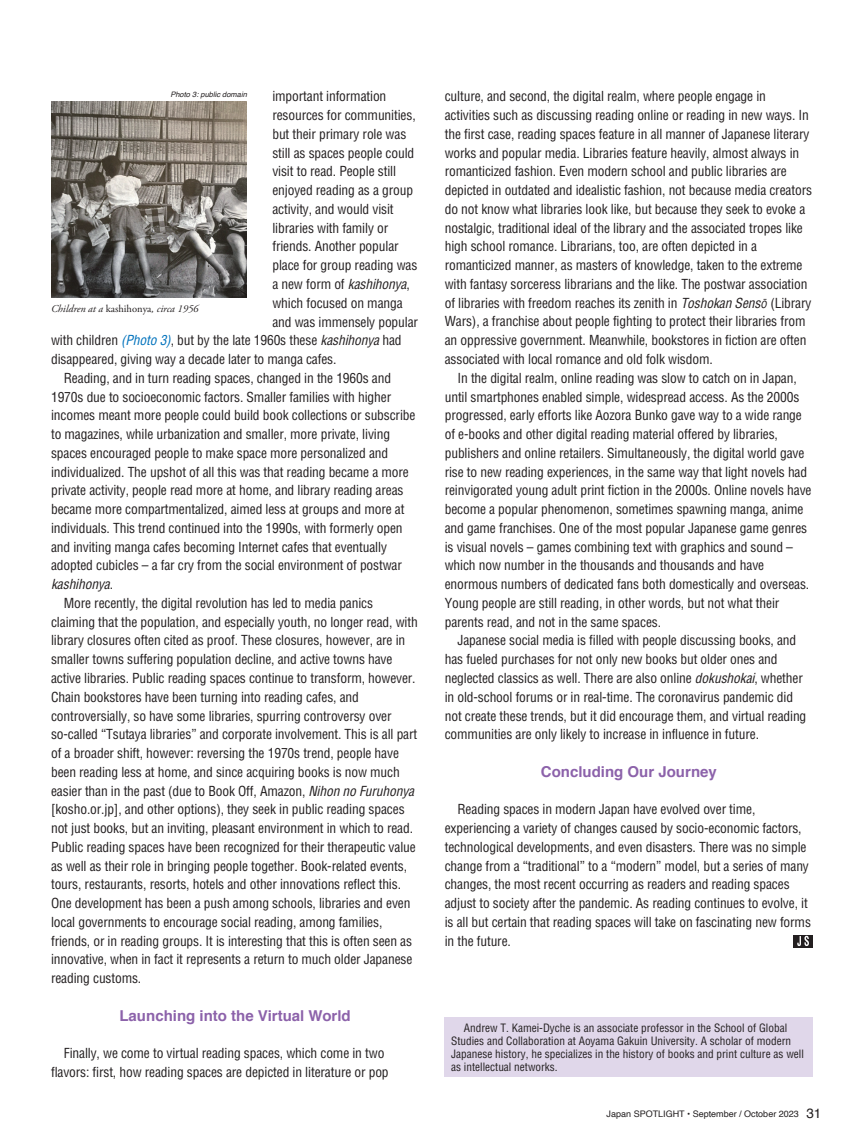
<style>
.page{position:relative;width:864px;height:1136px;background:#fff}
.page>*{position:absolute;margin:0;border:0;box-sizing:border-box;transform-origin:0 0}
.t1{font:700 15px "Helvetica";color:#8c62aa}
.t2{font:condensed 13.5px/18.8px "Helvetica";letter-spacing:-.01em;color:#231f20}
.t3{font:italic condensed 13.5px "Helvetica";letter-spacing:-.01em;color:#231f20}
.t4{font:condensed 11.25px/12.8px "Helvetica";color:#231f20}
.t5{font:italic 10.5px "Adobe Garamond Pro";color:#231f20}
.t6{font:9px "Helvetica";color:#231f20}
.t7{font:italic 7.5px "Helvetica";color:#231f20}
.s1{font-style:italic}
.s2{font-style:italic;color:#0072bc}
.s3{font-style:normal}
.s4{font-family:"Gothic BBB Pr 6 N";font-weight:500;font-style:italic;font-stretch:normal}
.s5{font-size:13.5px}
</style>
<div class="page">
<svg style="left:793px;top:935px;width:19px;height:12px"></svg>
<svg style="left:796px;top:935px;width:12px;height:10px"></svg>
<div style="left:444px;top:1017px;width:368px;height:59px;background:#e0d7ea"></div>
<img style="left:51px;top:101px;width:196px;height:196px">
<p class="t2" style="left:272px;top:87px;width:115px">important information</p>
<p class="t2" style="left:272px;top:106px;width:145px">resources for communities,</p>
<p class="t2" style="left:272px;top:124px;width:135px">but their primary role was</p>
<p class="t2" style="left:272px;top:143px;width:143px">still as spaces people could</p>
<p class="t2" style="left:272px;top:162px;width:125px">visit to read. People still</p>
<p class="t2" style="left:272px;top:181px;width:142px">enjoyed reading as a group</p>
<p class="t2" style="left:272px;top:199px;width:123px">activity, and would visit</p>
<p class="t2" style="left:272px;top:218px;width:117px">libraries with family or</p>
<p class="t2" style="left:272px;top:237px;width:128px">friends. Another popular</p>
<p class="t2" style="left:272px;top:256px;width:146px">place for group reading was</p>
<p class="t2" style="left:272px;top:274px;width:139px">a new form of <span class="s1">kashihonya</span>,</p>
<p class="t2" style="left:272px;top:293px;width:132px">which focused on manga</p>
<p class="t2" style="left:272px;top:312px;width:147px">and was immensely popular</p>
<p class="t2" style="left:51px;top:331px;width:352px">with children <span class="s2">(Photo 3)</span>, but by the late 1960s these <span class="s1">kashihonya</span> had</p>
<p class="t2" style="left:51px;top:349px;width:287px">disappeared, giving way a decade later to manga cafes.</p>
<p class="t2" style="left:64px;top:368px;width:329px">Reading, and in turn reading spaces, changed in the 1960s and</p>
<p class="t2" style="left:51px;top:387px;width:341px">1970s due to socioeconomic factors. Smaller families with higher</p>
<p class="t2" style="left:51px;top:406px;width:366px">incomes meant more people could build book collections or subscribe</p>
<p class="t2" style="left:51px;top:424px;width:340px">to magazines, while urbanization and smaller, more private, living</p>
<p class="t2" style="left:51px;top:443px;width:338px">spaces encouraged people to make space more personalized and</p>
<p class="t2" style="left:51px;top:462px;width:359px">individualized. The upshot of all this was that reading became a more</p>
<p class="t2" style="left:51px;top:481px;width:354px">private activity, people read more at home, and library reading areas</p>
<p class="t2" style="left:51px;top:499px;width:355px">became more compartmentalized, aimed less at groups and more at</p>
<p class="t2" style="left:51px;top:518px;width:353px">individuals. This trend continued into the 1990s, with formerly open</p>
<p class="t2" style="left:51px;top:537px;width:337px">and inviting manga cafes becoming Internet cafes that eventually</p>
<p class="t2" style="left:51px;top:556px;width:352px">adopted cubicles – a far cry from the social environment of postwar</p>
<p class="t3" style="left:51px;top:575px;width:63px">kashihonya<span class="s3">.</span></p>
<p class="t2" style="left:64px;top:593px;width:311px">More recently, the digital revolution has led to media panics</p>
<p class="t2" style="left:51px;top:612px;width:368px">claiming that the population, and especially youth, no longer read, with</p>
<p class="t2" style="left:51px;top:631px;width:355px">library closures often cited as proof. These closures, however, are in</p>
<p class="t2" style="left:51px;top:649px;width:343px">smaller towns suffering population decline, and active towns have</p>
<p class="t2" style="left:51px;top:668px;width:366px">active libraries. Public reading spaces continue to transform, however.</p>
<p class="t2" style="left:51px;top:687px;width:309px">Chain bookstores have been turning into reading cafes, and</p>
<p class="t2" style="left:51px;top:706px;width:342px">controversially, so have some libraries, spurring controversy over</p>
<p class="t2" style="left:51px;top:724px;width:367px">so-called “Tsutaya libraries” and corporate involvement. This is all part</p>
<p class="t2" style="left:51px;top:743px;width:349px">of a broader shift, however: reversing the 1970s trend, people have</p>
<p class="t2" style="left:51px;top:762px;width:350px">been reading less at home, and since acquiring books is now much</p>
<p class="t2" style="left:51px;top:781px;width:364px">easier than in the past (due to Book Off, Amazon, <span class="s1">Nihon no Furuhonya</span></p>
<p class="t2" style="left:51px;top:799px;width:355px">[kosho.or.jp], and other options), they seek in public reading spaces</p>
<p class="t2" style="left:51px;top:818px;width:363px">not just books, but an inviting, pleasant environment in which to read.</p>
<p class="t2" style="left:51px;top:837px;width:366px">Public reading spaces have been recognized for their therapeutic value</p>
<p class="t2" style="left:51px;top:856px;width:357px">as well as their role in bringing people together. Book-related events,</p>
<p class="t2" style="left:51px;top:874px;width:351px">tours, restaurants, resorts, hotels and other innovations reflect this.</p>
<p class="t2" style="left:51px;top:893px;width:361px">One development has been a push among schools, libraries and even</p>
<p class="t2" style="left:51px;top:912px;width:333px">local governments to encourage social reading, among families,</p>
<p class="t2" style="left:51px;top:931px;width:362px">friends, or in reading groups. It is interesting that this is often seen as</p>
<p class="t2" style="left:51px;top:949px;width:363px">innovative, when in fact it represents a return to much older Japanese</p>
<p class="t2" style="left:51px;top:968px;width:92px">reading customs.</p>
<p class="t1" style="left:119px;top:1003px;width:233px">Launching into the Virtual World</p>
<p class="t2" style="left:51px;top:1043px;width:339px;text-indent:13px">Finally, we come to virtual reading spaces, which come in two flavors: first, how reading spaces are depicted in literature or pop</p>
<p class="t7" style="left:170px;top:89px;width:78px">Photo 3: public domain</p>
<p class="t5" style="left:51px;top:302px;width:149px">Children at a <span class="s3">kashihonya</span>, circa 1956</p>
<p class="t2" style="left:444px;top:87px;width:368px">culture, and second, the digital realm, where people engage in activities such as discussing reading online or reading in new ways. In the first case, reading spaces feature in all manner of Japanese literary works and popular media. Libraries feature heavily, almost always in romanticized fashion. Even modern school and public libraries are depicted in outdated and idealistic fashion, not because media creators do not know what libraries look like, but because they seek to evoke a nostalgic, traditional ideal of the library and the associated tropes like high school romance. Librarians, too, are often depicted in a romanticized manner, as masters of knowledge, taken to the extreme with fantasy sorceress librarians and the like. The postwar association of libraries with freedom reaches its zenith in <span class="s1">Toshokan Sens</span><span class="s4">ō</span> (Library Wars), a franchise about people fighting to protect their libraries from an oppressive government. Meanwhile, bookstores in fiction are often associated with local romance and old folk wisdom.</p>
<p class="t2" style="left:444px;top:368px;width:368px;text-indent:13px">In the digital realm, online reading was slow to catch on in Japan, until smartphones enabled simple, widespread access. As the 2000s progressed, early efforts like Aozora Bunko gave way to a wide range of e-books and other digital reading material offered by libraries, publishers and online retailers. Simultaneously, the digital world gave rise to new reading experiences, in the same way that light novels had reinvigorated young adult print fiction in the 2000s. Online novels have become a popular phenomenon, sometimes spawning manga, anime and game franchises. One of the most popular Japanese game genres is visual novels – games combining text with graphics and sound – which now number in the thousands and thousands and have enormous numbers of dedicated fans both domestically and overseas.<br>Young people are still reading, in other words, but not what their parents read, and not in the same spaces.</p>
<p class="t2" style="left:444px;top:631px;width:363px;text-indent:13px">Japanese social media is filled with people discussing books, and has fueled purchases for not only new books but older ones and neglected classics as well. There are also online <span class="s1">dokushokai</span>, whether in old-school forums or in real-time. The coronavirus pandemic did not create these trends, but it did encourage them, and virtual reading communities are only likely to increase in influence in future.</p>
<p class="t1" style="left:540px;top:759px;width:177px">Concluding Our Journey</p>
<p class="t2" style="left:444px;top:799px;width:367px;text-indent:13px">Reading spaces in modern Japan have evolved over time, experiencing a variety of changes caused by socio-economic factors, technological developments, and even disasters. There was no simple change from a “traditional” to a “modern” model, but a series of many changes, the most recent occurring as readers and reading spaces adjust to society after the pandemic. As reading continues to evolve, it is all but certain that reading spaces will take on fascinating new forms in the future.</p>
<p class="t4" style="left:451px;top:1021px;width:354px;text-indent:13px">Andrew T. Kamei-Dyche is an associate professor in the School of Global Studies and Collaboration at Aoyama Gakuin University. A scholar of modern Japanese history, he specializes in the history of books and print culture as well as intellectual networks.</p>
<p class="t6" style="left:606px;top:1106px;width:216px">Japan SPOTLIGHT • September / October 2023 <span class="s5">31</span></p>
</div>
